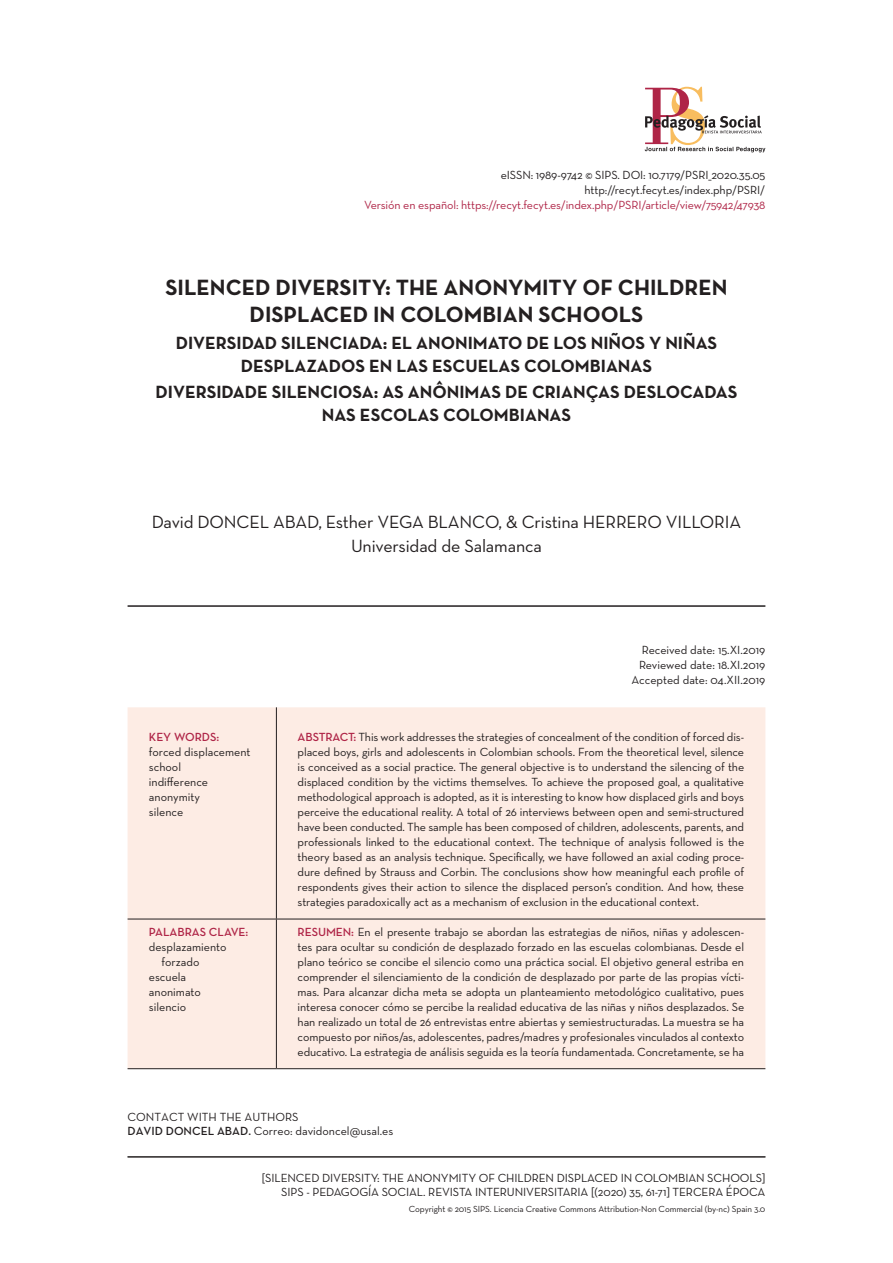
<style>
.page{position:relative;width:893px;height:1263px;background:#fff}
.page>*{position:absolute;margin:0;border:0;box-sizing:border-box;transform-origin:0 0}
.article-title{font:700 22.5px/27px "Neutra Text";color:#231f20;text-align:center}
.trans-title{font:700 18px/22.5px "Neutra Text";color:#231f20;text-align:center}
.trans-title2{font:700 18px/22.5px "Neutra Text";color:#231f20;text-align:center}
.name{font:18px "Neutra Text";letter-spacing:-.01em;color:#231f20}
.Universidad{font:18px "Neutra Text";letter-spacing:-.01em;color:#231f20}
.Abstract{font:12px/15px "Neutra Text";letter-spacing:-.01em;color:#231f20;text-align:right}
.Resumen{font:12px/15px "Neutra Text";letter-spacing:-.01em;color:#231f20;text-align:justify}
.t1{font:12px "Neutra Text";letter-spacing:-.01em;color:#af2547}
.Contactar{font:12px "Neutra Text";color:#231f20}
.KeyWords{font:12px "Neutra Text";color:#231f20}
.Fecha1-2{font:12px "Neutra Text";color:#231f20}
.Palabraclave{font:12px/15px "Neutra Text";color:#231f20}
.Fecha3{font:12px "Neutra Text";letter-spacing:-.005em;color:#231f20}
.PalabraClaveTit{font:600 12px "Neutra Text";color:#af2547}
.KeyWordsTit{font:600 12px "Neutra Text";color:#af2547}
.t2{font:9px "Neutra Text";letter-spacing:-.01em;color:#231f20}
.s1{font-weight:600;color:#af2547}
.s2{font-weight:600}
</style>
<div class="page">
<hr style="left:128px;top:1156px;width:637px;height:1px;background:#231f20">
<svg style="left:645px;top:87px;width:120px;height:65px"></svg>
<hr style="left:128px;top:605px;width:637px;height:2px;background:#231f20">
<div style="left:128px;top:707px;width:637px;height:361px;background:#fdece4"></div>
<hr style="left:276px;top:707px;width:1px;height:212px;background:#231f20">
<hr style="left:128px;top:919px;width:148px;height:1px;background:#231f20">
<hr style="left:276px;top:919px;width:489px;height:1px;background:#231f20">
<hr style="left:276px;top:919px;width:1px;height:149px;background:#231f20">
<hr style="left:128px;top:1068px;width:148px;height:1px;background:#231f20">
<hr style="left:276px;top:1068px;width:489px;height:1px;background:#231f20">
<p class="Abstract" style="left:501px;top:167px;width:266px">eISSN: 1989-9742 © SIPS. DOI: 10.7179/PSRI_2020.35.05</p>
<p class="Abstract" style="left:585px;top:182px;width:182px">http://recyt.fecyt.es/index.php/PSRI/</p>
<p class="t1" style="left:364px;top:198px;width:403px">Versión en español: https://recyt.fecyt.es/index.php/PSRI/article/view/75942/47938</p>
<p class="article-title" style="left:165px;top:274px;width:564px">SILENCED DIVERSITY: THE ANONYMITY OF CHILDREN<br>DISPLACED IN COLOMBIAN SCHOOLS</p>
<p class="trans-title" style="left:176px;top:331px;width:543px">DIVERSIDAD SILENCIADA: EL ANONIMATO DE LOS NIÑOS Y NIÑAS<br>DESPLAZADOS EN LAS ESCUELAS COLOMBIANAS</p>
<p class="trans-title2" style="left:156px;top:381px;width:583px">DIVERSIDADE SILENCIOSA: AS ANÔNIMAS DE CRIANÇAS DESLOCADAS<br>NAS ESCOLAS COLOMBIANAS</p>
<p class="name" style="left:152px;top:510px;width:591px">David DONCEL ABAD, Esther VEGA BLANCO, &amp; Cristina HERRERO VILLORIA</p>
<p class="Universidad" style="left:351px;top:534px;width:192px">Universidad de Salamanca</p>
<p class="KeyWordsTit" style="left:149px;top:730px;width:72px">KEY WORDS:</p>
<p class="KeyWords" style="left:149px;top:745px;width:103px">forced displacement</p>
<p class="KeyWords" style="left:149px;top:760px;width:34px">school</p>
<p class="KeyWords" style="left:149px;top:775px;width:61px">indifference</p>
<p class="KeyWords" style="left:149px;top:790px;width:53px">anonymity</p>
<p class="KeyWords" style="left:149px;top:805px;width:36px">silence</p>
<p class="PalabraClaveTit" style="left:149px;top:924px;width:101px">PALABRAS CLAVE:</p>
<p class="Palabraclave" style="left:162px;top:939px;width:67px;text-indent:-13px">desplazamiento forzado</p>
<p class="Palabraclave" style="left:149px;top:969px;width:39px">escuela</p>
<p class="Palabraclave" style="left:149px;top:984px;width:54px">anonimato</p>
<p class="Palabraclave" style="left:149px;top:999px;width:39px">silencio</p>
<p class="Fecha1-2" style="left:642px;top:643px;width:125px">Received date: 15.XI.2019</p>
<p class="Fecha1-2" style="left:639px;top:658px;width:128px">Reviewed date: 18.XI.2019</p>
<p class="Fecha3" style="left:632px;top:673px;width:135px">Accepted date: 04.XII.2019</p>
<p class="Abstract" style="left:298px;top:729px;width:448px;text-align:justify"><span class="s1">ABSTRACT:</span> This work addresses the strategies of concealment of the condition of forced dis&shy;placed boys, girls and adolescents in Colombian schools. From the theoretical level, silence is conceived as a social practice. The general objective is to understand the silencing of the displaced condition by the victims themselves. To achieve the proposed goal, a qualitative methodological approach is adopted, as it is interesting to know how displaced girls and boys perceive the educational reality. A total of 26 interviews between open and semi-structured have been conducted. The sample has been composed of children, adolescents, parents, and professionals linked to the educational context. The technique of analysis followed is the theory based as an analysis technique. Specifically, we have followed an axial coding proce&shy;dure defined by Strauss and Corbin. The conclusions show how meaningful each profile of respondents gives their action to silence the displaced person’s condition. And how, these strategies paradoxically act as a mechanism of exclusion in the educational context.</p>
<p class="Resumen" style="left:298px;top:924px;width:448px"><span class="s1">RESUMEN:</span> En el presente trabajo se abordan las estrategias de niños, niñas y adolescen&shy;tes para ocultar su condición de desplazado forzado en las escuelas colombianas. Desde el plano teórico se concibe el silencio como una práctica social. El objetivo general estriba en comprender el silenciamiento de la condición de desplazado por parte de las propias vícti&shy;mas. Para alcanzar dicha meta se adopta un planteamiento metodológico cualitativo, pues interesa conocer cómo se percibe la realidad educativa de las niñas y niños desplazados. Se han realizado un total de 26 entrevistas entre abiertas y semiestructuradas. La muestra se ha compuesto por niños/as, adolescentes, padres/madres y profesionales vinculados al contexto educativo. La estrategia de análisis seguida es la teoría fundamentada. Concretamente, se ha</p>
<p class="Contactar" style="left:128px;top:1110px;width:173px">CONTACT WITH THE AUTHORS</p>
<p class="Contactar" style="left:128px;top:1124px;width:267px"><span class="s2">DAVID DONCEL ABAD.</span> Correo: davidoncel@usal.es</p>
<p class="Abstract" style="left:262px;top:1170px;width:505px;line-height:14.4px">[SILENCED DIVERSITY: THE ANONYMITY OF CHILDREN DISPLACED IN COLOMBIAN SCHOOLS]<br>SIPS - PEDAGOGÍA SOCIAL. REVISTA INTERUNIVERSITARIA [(2020) 35, 61-71] TERCERA ÉPOCA</p>
<p class="t2" style="left:409px;top:1203px;width:358px">Copyright © 2015 SIPS. Licencia Creative Commons Attribution-Non Commercial (by-nc) Spain 3.0</p>
</div>
